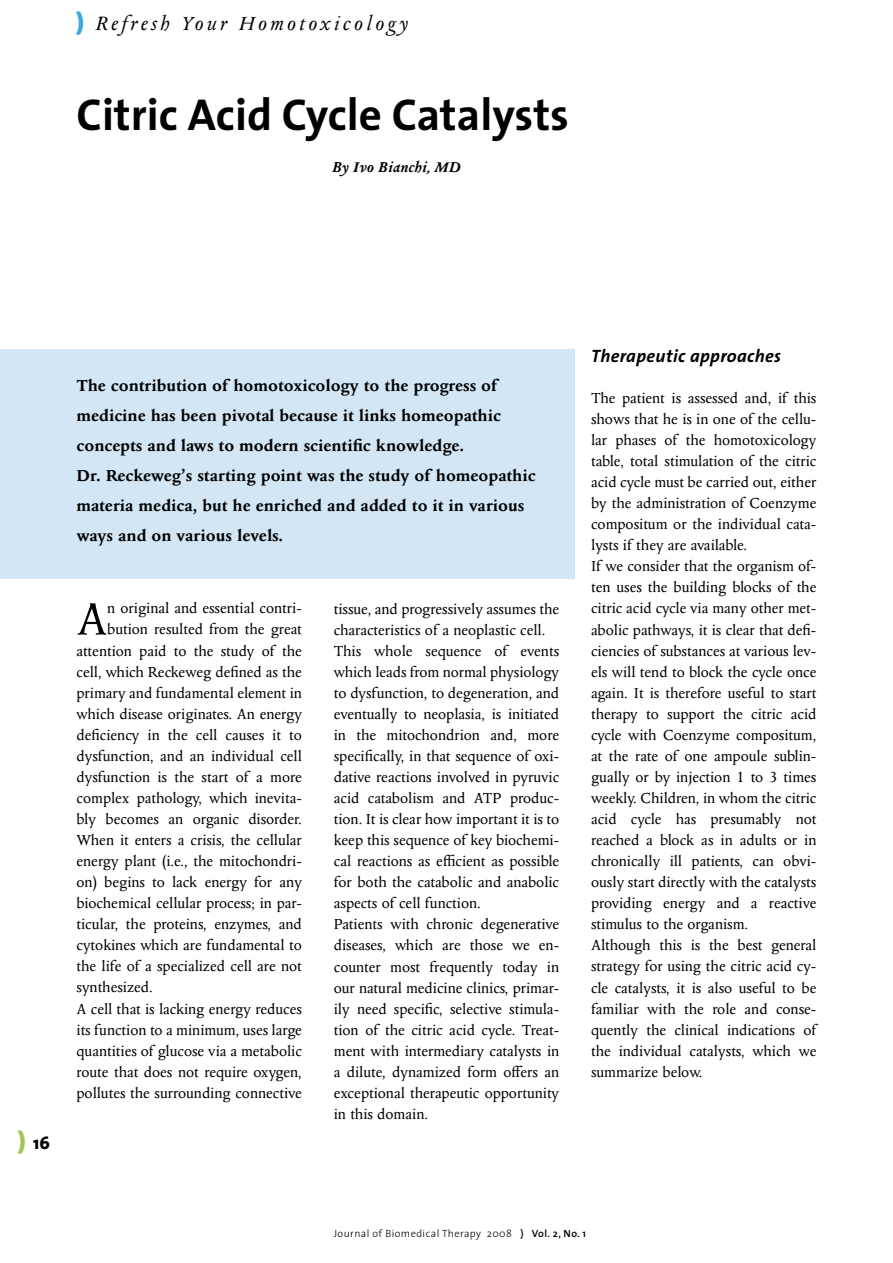
<style>
.page{position:relative;width:893px;height:1263px;background:#fff}
.page>*{position:absolute;margin:0;border:0;box-sizing:border-box;transform-origin:0 0}
.t1{font:51px "Columbus MT Std";color:#000}
.t2{font:700 45px "The Sans";color:#000}
.t3{font:italic 22.5px "Columbus MT Std";letter-spacing:.15em;color:#000}
.t4{font:700 18px/30px "Columbus MT Std";color:#000}
.t5{font:italic 700 18px "The Sans";letter-spacing:.02em;color:#000}
.t6{font:800 18px "The Sans";color:#000}
.t7{font:16.5px/21px "Columbus MT Std";color:#000}
.t8{font:italic 700 16.5px "Columbus MT Std";letter-spacing:.01em;color:#000}
.t9{font:300 10.5px "The Sans";letter-spacing:.04em;color:#000}
.s1{font-family:"The Mix";font-weight:900;font-style:normal;font-size:24px;color:#3aaadc}
.s2{font-family:"The Mix";font-weight:900;font-size:24px;color:#a2c653}
.s3{font-weight:600}
</style>
<div class="page">
<div style="left:0;top:349px;width:574px;height:229px;background:#d2e6f5"></div>
<h3 class="t3" style="left:77px;top:12px;width:332px"><span class="s1">)</span> Refresh Your Homotoxicology</h3>
<h2 class="t2" style="left:77px;top:77px;width:494px">Citric Acid Cycle Catalysts</h2>
<p class="t8" style="left:332px;top:159px;width:130px">By Ivo Bianchi, MD</p>
<p class="t6" style="left:18px;top:1127px;width:33px"><span class="s2">)</span> 16</p>
<p class="t4" style="left:77px;top:371px;width:461px">The contribution of homotoxicology to the progress of medicine has been pivotal because it links homeopathic concepts and laws to modern scientific knowledge.<br>Dr. Reckeweg’s starting point was the study of homeopathic materia medica, but he enriched and added to it in various ways and on various levels.</p>
<h1 class="t1" style="left:77px;top:592px;width:32px">A</h1>
<p class="t7" style="left:107px;top:598px;width:196px">n original and essential contri-</p>
<p class="t7" style="left:107px;top:619px;width:196px">bution resulted from the great</p>
<p class="t7" style="left:77px;top:640px;width:227px">attention paid to the study of the</p>
<p class="t7" style="left:77px;top:661px;width:227px">cell, which Reckeweg defined as the</p>
<p class="t7" style="left:77px;top:682px;width:227px">primary and fundamental element in</p>
<p class="t7" style="left:77px;top:703px;width:227px">which disease originates. An energy</p>
<p class="t7" style="left:77px;top:724px;width:227px">deficiency in the cell causes it to</p>
<p class="t7" style="left:77px;top:745px;width:227px">dysfunction, and an individual cell</p>
<p class="t7" style="left:77px;top:767px;width:227px">dysfunction is the start of a more</p>
<p class="t7" style="left:77px;top:788px;width:227px">complex pathology, which inevita-</p>
<p class="t7" style="left:77px;top:809px;width:227px">bly becomes an organic disorder.</p>
<p class="t7" style="left:77px;top:830px;width:227px">When it enters a crisis, the cellular</p>
<p class="t7" style="left:77px;top:851px;width:227px">energy plant (i.e., the mitochondri-</p>
<p class="t7" style="left:77px;top:872px;width:227px">on) begins to lack energy for any</p>
<p class="t7" style="left:77px;top:893px;width:227px">biochemical cellular process; in par-</p>
<p class="t7" style="left:77px;top:914px;width:227px">ticular, the proteins, enzymes, and</p>
<p class="t7" style="left:77px;top:935px;width:227px">cytokines which are fundamental to</p>
<p class="t7" style="left:77px;top:956px;width:227px">the life of a specialized cell are not</p>
<p class="t7" style="left:77px;top:977px;width:78px">synthesized.</p>
<p class="t7" style="left:77px;top:998px;width:227px">A cell that is lacking energy reduces</p>
<p class="t7" style="left:77px;top:1019px;width:227px">its function to a minimum, uses large</p>
<p class="t7" style="left:77px;top:1040px;width:227px">quantities of glucose via a metabolic</p>
<p class="t7" style="left:77px;top:1061px;width:227px">route that does not require oxygen,</p>
<p class="t7" style="left:77px;top:1082px;width:227px">pollutes the surrounding connective</p>
<p class="t7" style="left:334px;top:598px;width:227px">tissue, and progressively assumes the characteristics of a neoplastic cell.<br>This whole sequence of events which leads from normal physiology to dysfunction, to degeneration, and eventually to neoplasia, is initiated in the mitochondrion and, more specifically, in that sequence of oxi&shy;dative reactions involved in pyruvic acid catabolism and ATP produc&shy;tion. It is clear how important it is to keep this sequence of key biochemi&shy;cal reactions as efficient as possible for both the catabolic and anabolic aspects of cell function.<br>Patients with chronic degenerative diseases, which are those we en&shy;counter most frequently today in our natural medicine clinics, primar&shy;ily need specific, selective stimula&shy;tion of the citric acid cycle. Treat&shy;ment with intermediary catalysts in a dilute, dynamized form offers an exceptional therapeutic opportunity in this domain.</p>
<p class="t5" style="left:591px;top:341px;width:191px">Therapeutic approaches</p>
<p class="t7" style="left:591px;top:388px;width:227px">The patient is assessed and, if this shows that he is in one of the cellu&shy;lar phases of the homotoxicology table, total stimulation of the citric acid cycle must be carried out, either by the administration of Coenzyme compositum or the individual cata&shy;lysts if they are available.<br>If we consider that the organism of&shy;ten uses the building blocks of the citric acid cycle via many other met&shy;abolic pathways, it is clear that defi&shy;ciencies of substances at various lev&shy;els will tend to block the cycle once again. It is therefore useful to start therapy to support the citric acid cycle with Coenzyme compositum, at the rate of one ampoule sublin&shy;gually or by injection 1 to 3 times weekly. Children, in whom the citric acid cycle has presumably not reached a block as in adults or in chronically ill patients, can obvi&shy;ously start directly with the catalysts providing energy and a reactive stimulus to the organism.<br>Although this is the best general strategy for using the citric acid cy&shy;cle catalysts, it is also useful to be familiar with the role and conse&shy;quently the clinical indications of the individual catalysts, which we summarize below.</p>
<p class="t9" style="left:334px;top:1224px;width:254px">Journal of Biomedical Therapy 2008 <span class="s3">) Vol. 2, No. 1</span></p>
</div>
